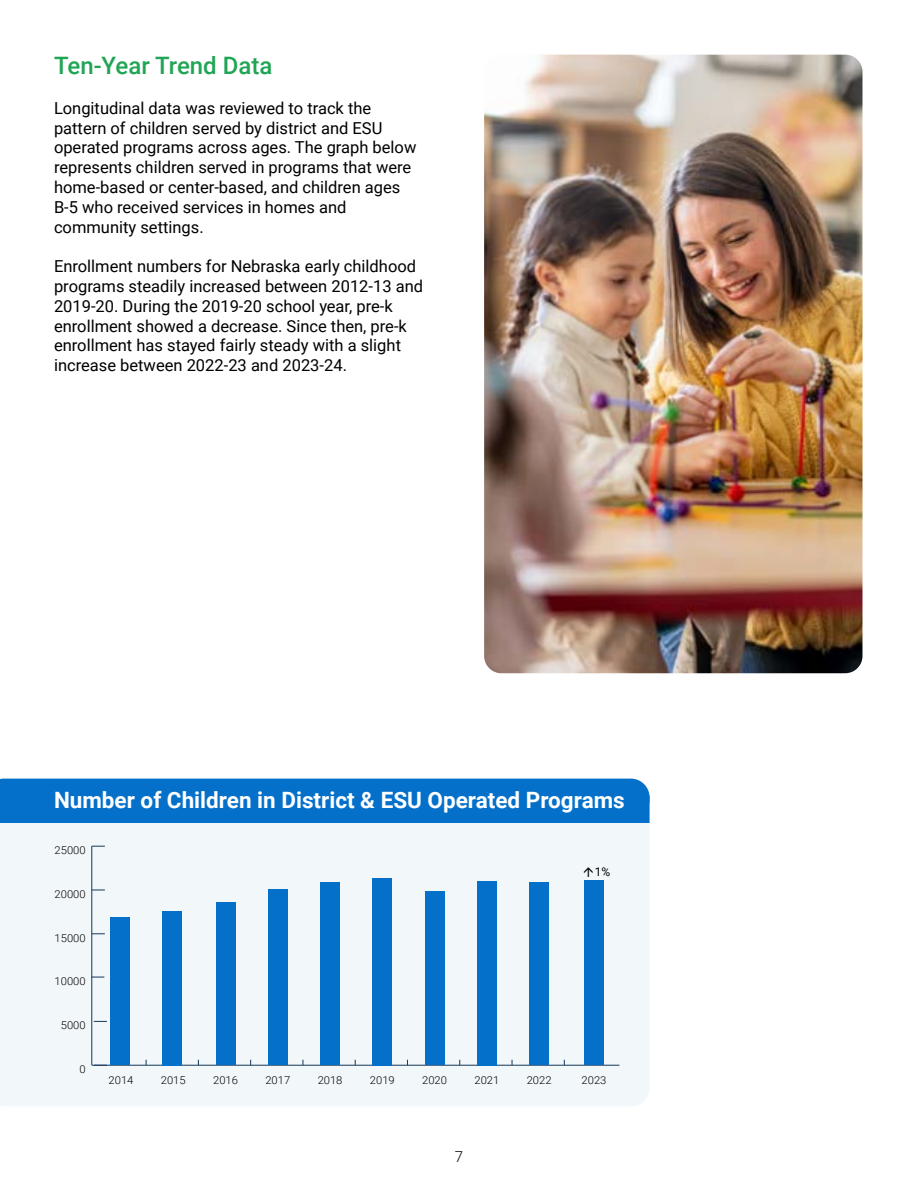
<style>
.page{position:relative;width:918px;height:1188px;background:#fff}
.page>*{position:absolute;margin:0;border:0;box-sizing:border-box;transform-origin:0 0}
.t1{font:500 24px "Roboto";color:#20a554}
.t2{font:700 22.5px "Roboto";color:#fff}
.t3{font:16.5px/19.8px "Roboto";color:#000}
.t4{font:300 15px "Roboto";color:#000}
.t5{font:12px "Roboto";color:#000}
.t6{font:300 10.8px "Roboto";color:#000;scale:1.04 1}
</style>
<div class="page">
<img style="left:486px;top:56px;width:375px;height:616px">
<div style="left:483px;top:53px;width:381px;height:622px;border:2px solid #fff;border-radius:18px"></div>
<div style="left:0;top:823px;width:649px;height:283px;background:#f2f7fa"></div>
<div style="left:0;top:779px;width:650px;height:44px;background:#0470ca"></div>
<hr style="left:92px;top:1065px;width:527px;height:1px;background:#143758">
<hr style="left:92px;top:846px;width:1px;height:219px;background:#143758">
<svg style="left:94px;top:1065px;width:13px;height:1px"></svg>
<svg style="left:94px;top:1021px;width:13px;height:1px"></svg>
<svg style="left:92px;top:934px;width:13px;height:1px"></svg>
<svg style="left:92px;top:890px;width:13px;height:1px"></svg>
<svg style="left:92px;top:846px;width:13px;height:1px"></svg>
<svg style="left:91px;top:977px;width:13px;height:1px"></svg>
<div style="left:110px;top:917px;width:20px;height:148px;background:#0470ca"></div>
<div style="left:163px;top:911px;width:19px;height:154px;background:#0470ca"></div>
<div style="left:216px;top:903px;width:19px;height:162px;background:#0470ca"></div>
<div style="left:268px;top:889px;width:20px;height:176px;background:#0470ca"></div>
<div style="left:320px;top:883px;width:20px;height:182px;background:#0470ca"></div>
<div style="left:373px;top:878px;width:19px;height:187px;background:#0470ca"></div>
<div style="left:425px;top:891px;width:19px;height:174px;background:#0470ca"></div>
<div style="left:477px;top:881px;width:20px;height:184px;background:#0470ca"></div>
<div style="left:530px;top:883px;width:19px;height:182px;background:#0470ca"></div>
<div style="left:584px;top:881px;width:20px;height:184px;background:#0470ca"></div>
<svg style="left:584px;top:867px;width:9px;height:10px"></svg>
<h1 class="t1" style="left:54px;top:49px;width:220px">Ten-Year Trend Data</h1>
<p class="t3" style="left:54px;top:97px;width:364px">Longitudinal data was reviewed to track the pattern of children served by district and ESU operated programs across ages. The graph below represents children served in programs that were home-based or center-based, and children ages B-5 who received services in homes and community settings.</p>
<p class="t3" style="left:54px;top:256px;width:371px">Enrollment numbers for Nebraska early childhood programs steadily increased between 2012-13 and 2019-20. During the 2019-20 school year, pre-k enrollment showed a decrease. Since then, pre-k enrollment has stayed fairly steady with a slight increase between 2022-23 and 2023-24.</p>
<h2 class="t2" style="left:54px;top:785px;width:572px">Number of Children in District &amp; ESU Operated Programs</h2>
<p class="t6" style="left:55px;top:842px;width:31px">25000</p>
<p class="t6" style="left:55px;top:886px;width:31px">20000</p>
<p class="t6" style="left:55px;top:930px;width:31px">15000</p>
<p class="t6" style="left:55px;top:974px;width:31px">10000</p>
<p class="t6" style="left:61px;top:1018px;width:25px">5000</p>
<p class="t6" style="left:79px;top:1062px;width:7px">0</p>
<p class="t5" style="left:595px;top:864px;width:17px">1%</p>
<p class="t6" style="left:109px;top:1073px;width:25px">2014</p>
<p class="t6" style="left:161px;top:1073px;width:25px">2015</p>
<p class="t6" style="left:213px;top:1073px;width:25px">2016</p>
<p class="t6" style="left:265px;top:1073px;width:25px">2017</p>
<p class="t6" style="left:318px;top:1073px;width:25px">2018</p>
<p class="t6" style="left:370px;top:1073px;width:25px">2019</p>
<p class="t6" style="left:422px;top:1073px;width:25px">2020</p>
<p class="t6" style="left:474px;top:1073px;width:25px">2021</p>
<p class="t6" style="left:527px;top:1073px;width:25px">2022</p>
<p class="t6" style="left:582px;top:1072px;width:25px">2023</p>
<p class="t4" style="left:455px;top:1146px;width:10px">7</p>
</div>
